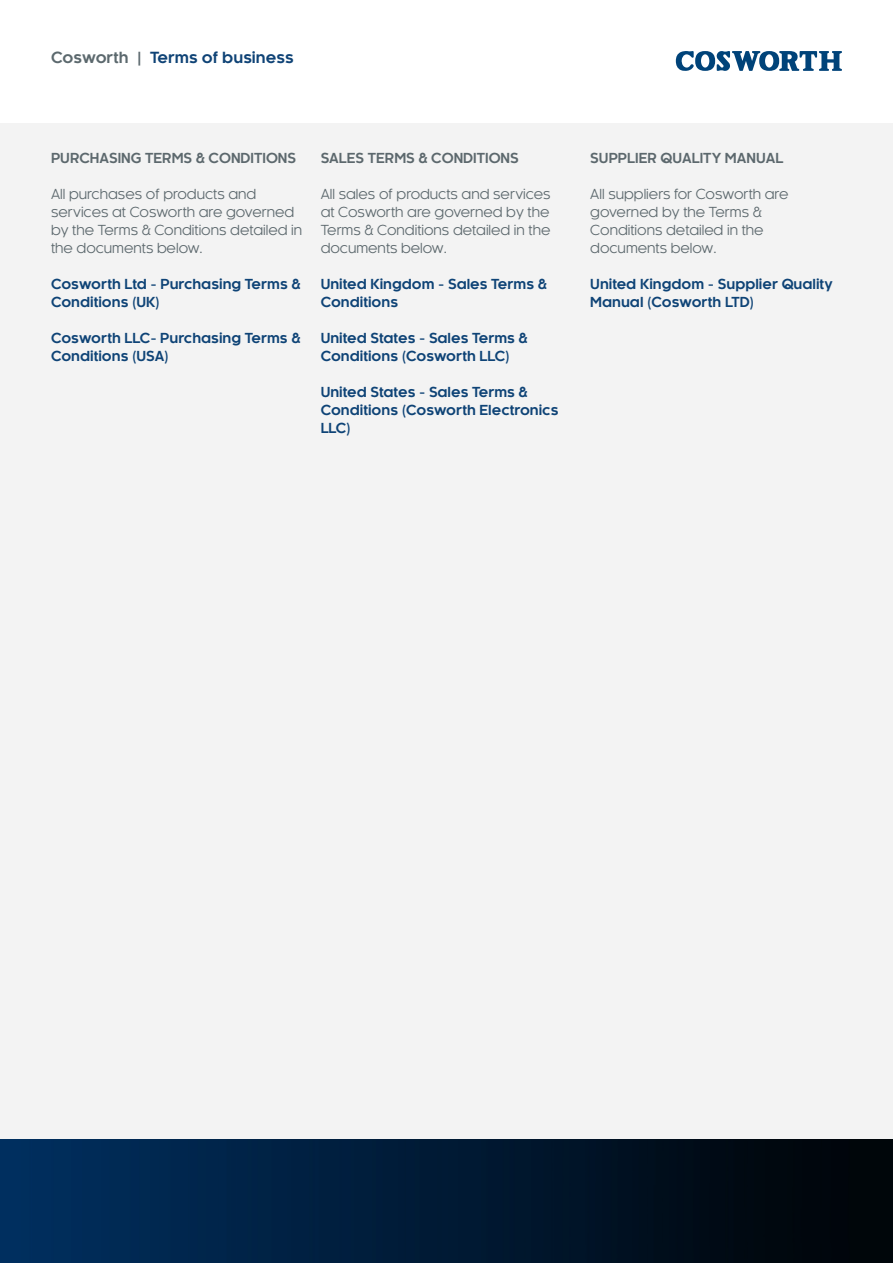
<style>
.page{position:relative;width:893px;height:1263px;background:#fff}
.page>*{position:absolute;margin:0;border:0;box-sizing:border-box;transform-origin:0 0}
.t1{font:700 15px "Kaleko 105";color:#0f4376}
.t2{font:13.5px/18px "Kaleko 105";color:#5c686d}
.t3{font:700 13.5px/18px "Kaleko 105";color:#0e4376}
.t4{font:700 13.5px "Kaleko 105";color:#5c686d}
.s1{color:#5c696e}
</style>
<div class="page">
<div style="left:0;top:123px;width:893px;height:1040px;background:#f3f3f3"></div>
<svg style="left:676px;top:51px;width:166px;height:20px"></svg>
<img style="left:0;top:1140px;width:893px;height:123px">
<p class="t1" style="left:51px;top:49px;width:244px"><span class="s1">Cosworth |</span> Terms of business</p>
<p class="t4" style="left:51px;top:150px;width:247px">PURCHASING TERMS &amp; CONDITIONS</p>
<p class="t2" style="left:51px;top:185px;width:253px">All purchases of products and services at Cosworth are governed by the Terms &amp; Conditions detailed in the documents below.</p>
<p class="t3" style="left:51px;top:275px;width:251px">Cosworth Ltd - Purchasing Terms &amp;<br>Conditions (UK)</p>
<p class="t3" style="left:51px;top:329px;width:251px">Cosworth LLC- Purchasing Terms &amp;<br>Conditions (USA)</p>
<p class="t4" style="left:321px;top:150px;width:200px">SALES TERMS &amp; CONDITIONS</p>
<p class="t2" style="left:321px;top:185px;width:232px;text-align:justify">All sales of products and services at Cosworth are governed by the Terms &amp; Conditions detailed in the documents below.</p>
<p class="t3" style="left:321px;top:275px;width:228px">United Kingdom - Sales Terms &amp;<br>Conditions</p>
<p class="t3" style="left:321px;top:329px;width:208px">United States - Sales Terms &amp;<br>Conditions (Cosworth LLC)</p>
<p class="t3" style="left:321px;top:383px;width:239px">United States - Sales Terms &amp;<br>Conditions (Cosworth Electronics<br>LLC)</p>
<p class="t4" style="left:590px;top:150px;width:195px">SUPPLIER QUALITY MANUAL</p>
<p class="t2" style="left:590px;top:185px;width:200px">All suppliers for Cosworth are governed by the Terms &amp;<br>Conditions detailed in the documents below.</p>
<p class="t3" style="left:590px;top:275px;width:244px">United Kingdom - Supplier Quality<br>Manual (Cosworth LTD)</p>
</div>
